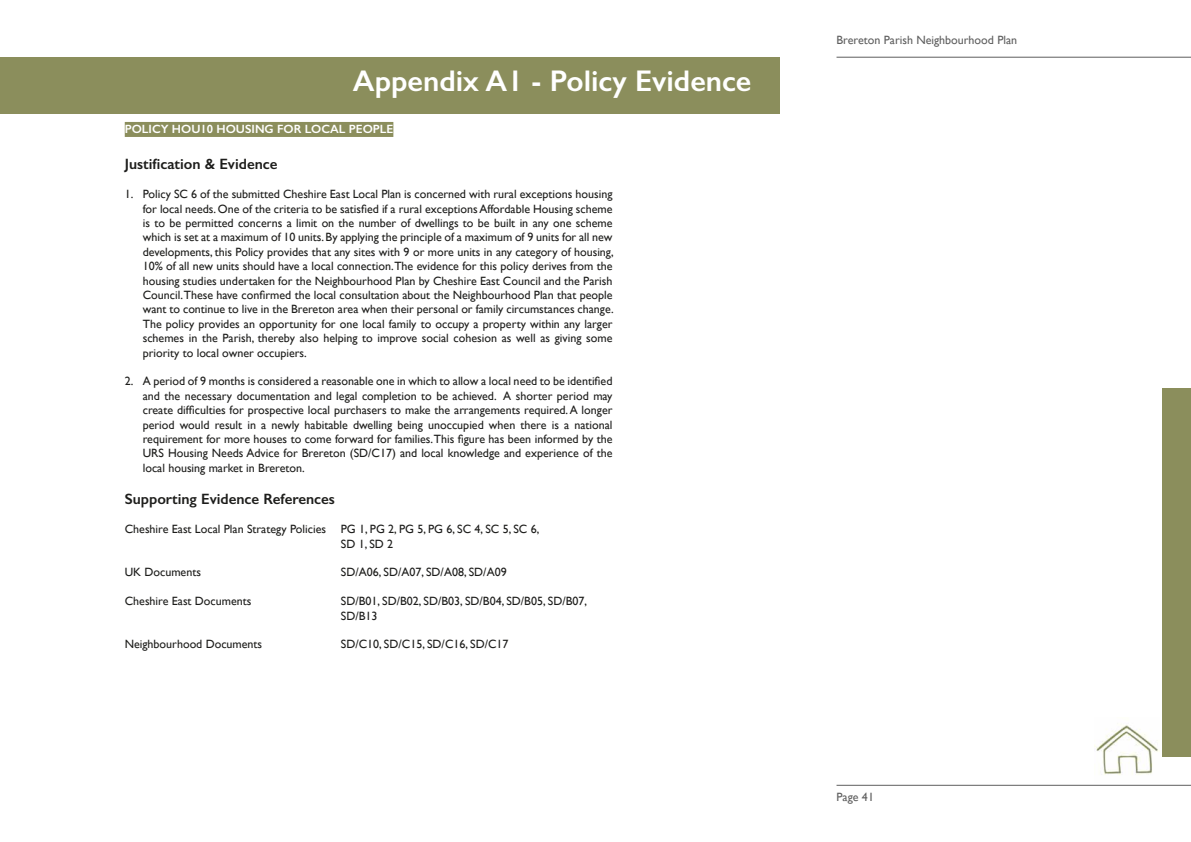
<style>
.page{position:relative;width:1191px;height:842px;background:#fff}
.page>*{position:absolute;margin:0;border:0;box-sizing:border-box;transform-origin:0 0}
.t1{font:600 30px "Gill Sans";color:#fff}
.t2{font:600 15px "Gill Sans";color:#1d1d1b}
.t3{font:12px/14.4px "Gill Sans";color:#1d1d1b;text-align:justify}
.t4{font:12px "Gill Sans";color:#5e5e5e}
.t5{font:600 12px "Gill Sans";color:#fff}
</style>
<div class="page">
<hr style="left:836px;top:57px;width:355px;height:1px;background:#5e5e5e">
<hr style="left:836px;top:785px;width:355px;height:1px;background:#5e5e5e">
<div style="left:1162px;top:388px;width:29px;height:369px;background:#8b8e5c"></div>
<div style="left:0;top:57px;width:780px;height:56px;background:#8b8e5c"></div>
<div style="left:125px;top:122px;width:268px;height:15px;background:#8b8e5c"></div>
<img style="left:1094px;top:725px;width:65px;height:50px">
<h1 class="t1" style="left:353px;top:63px;width:400px">Appendix A1 - Policy Evidence</h1>
<p class="t5" style="left:125px;top:122px;width:270px">POLICY HOU10 HOUSING FOR LOCAL PEOPLE</p>
<p class="t2" style="left:125px;top:155px;width:154px">Justification &amp; Evidence</p>
<p class="t3" style="left:143px;top:187px;width:472px;text-indent:-18px">1. Policy SC 6 of the submitted Cheshire East Local Plan is concerned with rural exceptions housing for local needs. One of the criteria to be satisfied if a rural exceptions Affordable Housing scheme is to be permitted concerns a limit on the number of dwellings to be built in any one scheme which is set at a maximum of 10 units. By applying the principle of a maximum of 9 units for all new developments, this Policy provides that any sites with 9 or more units in any category of housing, 10% of all new units should have a local connection.The evidence for this policy derives from the housing studies undertaken for the Neighbourhood Plan by Cheshire East Council and the Parish Council. These have confirmed the local consultation about the Neighbourhood Plan that people want to continue to live in the Brereton area when their personal or family circumstances change.<br>The policy provides an opportunity for one local family to occupy a property within any larger schemes in the Parish, thereby also helping to improve social cohesion as well as giving some priority to local owner occupiers.</p>
<p class="t3" style="left:143px;top:374px;width:471px;text-indent:-18px">2. A period of 9 months is considered a reasonable one in which to allow a local need to be identified and the necessary documentation and legal completion to be achieved. A shorter period may create difficulties for prospective local purchasers to make the arrangements required. A longer period would result in a newly habitable dwelling being unoccupied when there is a national requirement for more houses to come forward for families. This figure has been informed by the URS Housing Needs Advice for Brereton (SD/C17) and local knowledge and experience of the local housing market in Brereton.</p>
<p class="t2" style="left:125px;top:490px;width:212px">Supporting Evidence References</p>
<p class="t3" style="left:341px;top:522px;width:200px;text-indent:-216px">Cheshire East Local Plan Strategy Policies PG 1, PG 2, PG 5, PG 6, SC 4, SC 5, SC 6,<br>SD 1, SD 2</p>
<p class="t3" style="left:125px;top:565px;width:78px">UK Documents</p>
<p class="t3" style="left:341px;top:565px;width:167px">SD/A06, SD/A07, SD/A08, SD/A09</p>
<p class="t3" style="left:125px;top:594px;width:128px">Cheshire East Documents</p>
<p class="t3" style="left:341px;top:594px;width:248px">SD/B01, SD/B02, SD/B03, SD/B04, SD/B05, SD/B07,<br>SD/B13</p>
<p class="t3" style="left:125px;top:637px;width:139px">Neighbourhood Documents</p>
<p class="t3" style="left:341px;top:637px;width:169px">SD/C10, SD/C15, SD/C16, SD/C17</p>
<p class="t4" style="left:836px;top:33px;width:182px">Brereton Parish Neighbourhood Plan</p>
<p class="t4" style="left:836px;top:789px;width:39px">Page 41</p>
</div>
